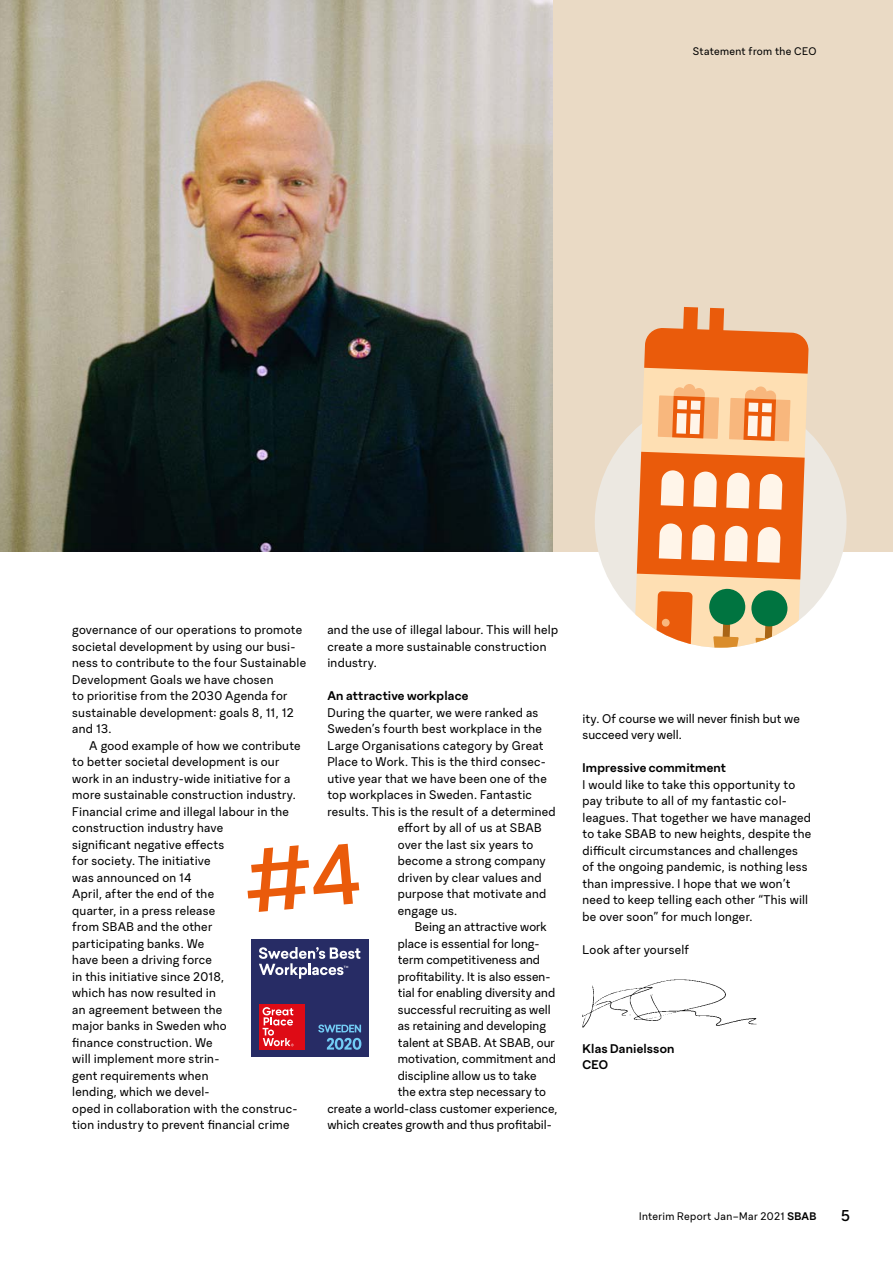
<style>
.page{position:relative;width:893px;height:1263px;background:#fff}
.page>*{position:absolute;margin:0;border:0;box-sizing:border-box;transform-origin:0 0}
.t1{font:15px "SBAB Display";color:#000}
.t2{font:12px/16.5px "SBAB";letter-spacing:.015em;color:#000}
.t3{font:700 12px/16.5px "SBAB";letter-spacing:.015em;color:#000}
.t4{font:10.5px "SBAB";letter-spacing:.03em;color:#000}
.s1{font-weight:700}
</style>
<div class="page">
<img style="left:583px;top:979px;width:174px;height:49px">
<div style="left:537px;top:0;width:356px;height:551px;background:#eadac5"></div>
<img style="left:0;top:0;width:553px;height:551px">
<div style="left:251px;top:939px;width:118px;height:118px;background:#272c65"></div>
<div style="left:259px;top:1004px;width:46px;height:46px;background:#de0b15"></div>
<svg style="left:263px;top:1007px;width:31px;height:39px"></svg>
<svg style="left:318px;top:1024px;width:43px;height:8px"></svg>
<svg style="left:259px;top:947px;width:101px;height:32px"></svg>
<svg style="left:327px;top:1038px;width:34px;height:12px"></svg>
<div style="left:595px;top:396px;width:251px;height:252px;background:#ece8e1;border-radius:50%"></div>
<svg style="left:634px;top:374px;width:174px;height:274px;fill:#fedfb3"></svg>
<svg style="left:644px;top:307px;width:165px;height:67px"></svg>
<svg style="left:656px;top:591px;width:37px;height:57px"></svg>
<svg style="left:637px;top:452px;width:168px;height:127px;background:#f08e54"></svg>
<svg style="left:729px;top:386px;width:61px;height:55px;background:#f7b47f"></svg>
<svg style="left:658px;top:384px;width:61px;height:55px;background:#f7b47f"></svg>
<svg style="left:713px;top:619px;width:26px;height:29px"></svg>
<div style="left:709px;top:588px;width:37px;height:37px;background:#007440;border-radius:50%"></div>
<svg style="left:755px;top:621px;width:26px;height:27px"></svg>
<div style="left:751px;top:590px;width:37px;height:37px;background:#007440;border-radius:50%"></div>
<div style="left:662px;top:619px;width:8px;height:8px;background:#f8b77d;border-radius:50%"></div>
<p class="t4" style="left:693px;top:45px;width:125px">Statement from the CEO</p>
<p class="t2" style="left:72px;top:622px;width:235px">governance of our operations to promote societal development by using our busi&shy;ness to contribute to the four Sustainable Development Goals we have chosen<br>to prioritise from the 2030 Agenda for sustainable development: goals 8, 11, 12 and 13.</p>
<p class="t2" style="left:72px;top:737px;width:230px;text-indent:17px">A good example of how we contribute to better societal development is our work in an industry-wide initiative for a more sustainable construction industry.<br>Financial crime and illegal labour in the construction industry have<br>significant negative effects<br>for society. The initiative<br>was announced on 14<br>April, after the end of the<br>quarter, in a press release<br>from SBAB and the other<br>participating banks. We<br>have been a driving force<br>in this initiative since 2018,<br>which has now resulted in<br>an agreement between the<br>major banks in Sweden who<br>finance construction. We<br>will implement more strin-<br>gent requirements when<br>lending, which we devel-<br>oped in collaboration with the construc&shy;tion industry to prevent financial crime</p>
<p class="t2" style="left:327px;top:622px;width:232px">and the use of illegal labour. This will help create a more sustainable construction industry.</p>
<p class="t3" style="left:327px;top:687px;width:142px">An attractive workplace</p>
<p class="t2" style="left:327px;top:704px;width:212px">During the quarter, we were ranked as</p>
<p class="t2" style="left:327px;top:721px;width:216px">Sweden’s fourth best workplace in the</p>
<p class="t2" style="left:327px;top:737px;width:218px">Large Organisations category by Great</p>
<p class="t2" style="left:327px;top:754px;width:220px">Place to Work. This is the third consec-</p>
<p class="t2" style="left:327px;top:770px;width:221px">utive year that we have been one of the</p>
<p class="t2" style="left:327px;top:787px;width:206px">top workplaces in Sweden. Fantastic</p>
<p class="t2" style="left:327px;top:803px;width:230px">results. This is the result of a determined</p>
<p class="t2" style="left:398px;top:820px;width:146px">effort by all of us at SBAB</p>
<p class="t2" style="left:398px;top:836px;width:137px">over the last six years to</p>
<p class="t2" style="left:398px;top:853px;width:149px">become a strong company</p>
<p class="t2" style="left:398px;top:869px;width:145px">driven by clear values and</p>
<p class="t2" style="left:398px;top:886px;width:150px">purpose that motivate and</p>
<p class="t2" style="left:398px;top:902px;width:61px">engage us.</p>
<p class="t2" style="left:415px;top:919px;width:134px">Being an attractive work</p>
<p class="t2" style="left:398px;top:935px;width:143px">place is essential for long-</p>
<p class="t2" style="left:398px;top:952px;width:144px">term competitiveness and</p>
<p class="t2" style="left:398px;top:968px;width:154px">profitability. It is also essen-</p>
<p class="t2" style="left:398px;top:985px;width:159px">tial for enabling diversity and</p>
<p class="t2" style="left:398px;top:1001px;width:154px">successful recruiting as well</p>
<p class="t2" style="left:398px;top:1018px;width:150px">as retaining and developing</p>
<p class="t2" style="left:398px;top:1034px;width:159px">talent at SBAB. At SBAB, our</p>
<p class="t2" style="left:398px;top:1051px;width:159px">motivation, commitment and</p>
<p class="t2" style="left:398px;top:1067px;width:140px">discipline allow us to take</p>
<p class="t2" style="left:398px;top:1084px;width:150px">the extra step necessary to</p>
<p class="t2" style="left:327px;top:1100px;width:232px">create a world-class customer experience,</p>
<p class="t2" style="left:327px;top:1117px;width:226px">which creates growth and thus profitabil-</p>
<p class="t2" style="left:583px;top:710px;width:219px">ity. Of course we will never finish but we succeed very well.</p>
<p class="t3" style="left:583px;top:759px;width:145px">Impressive commitment</p>
<p class="t2" style="left:583px;top:776px;width:230px">I would like to take this opportunity to pay tribute to all of my fantastic col&shy;leagues. That together we have managed to take SBAB to new heights, despite the difficult circumstances and challenges of the ongoing pandemic, is nothing less than impressive. I hope that we won’t need to keep telling each other “This will be over soon” for much longer.</p>
<p class="t2" style="left:583px;top:941px;width:108px">Look after yourself</p>
<p class="t3" style="left:583px;top:1040px;width:94px">Klas Danielsson<br>CEO</p>
<p class="t4" style="left:639px;top:1210px;width:179px">Interim Report Jan–Mar 2021 <span class="s1">SBAB</span></p>
<p class="t1" style="left:841px;top:1206px;width:11px">5</p>
</div>
